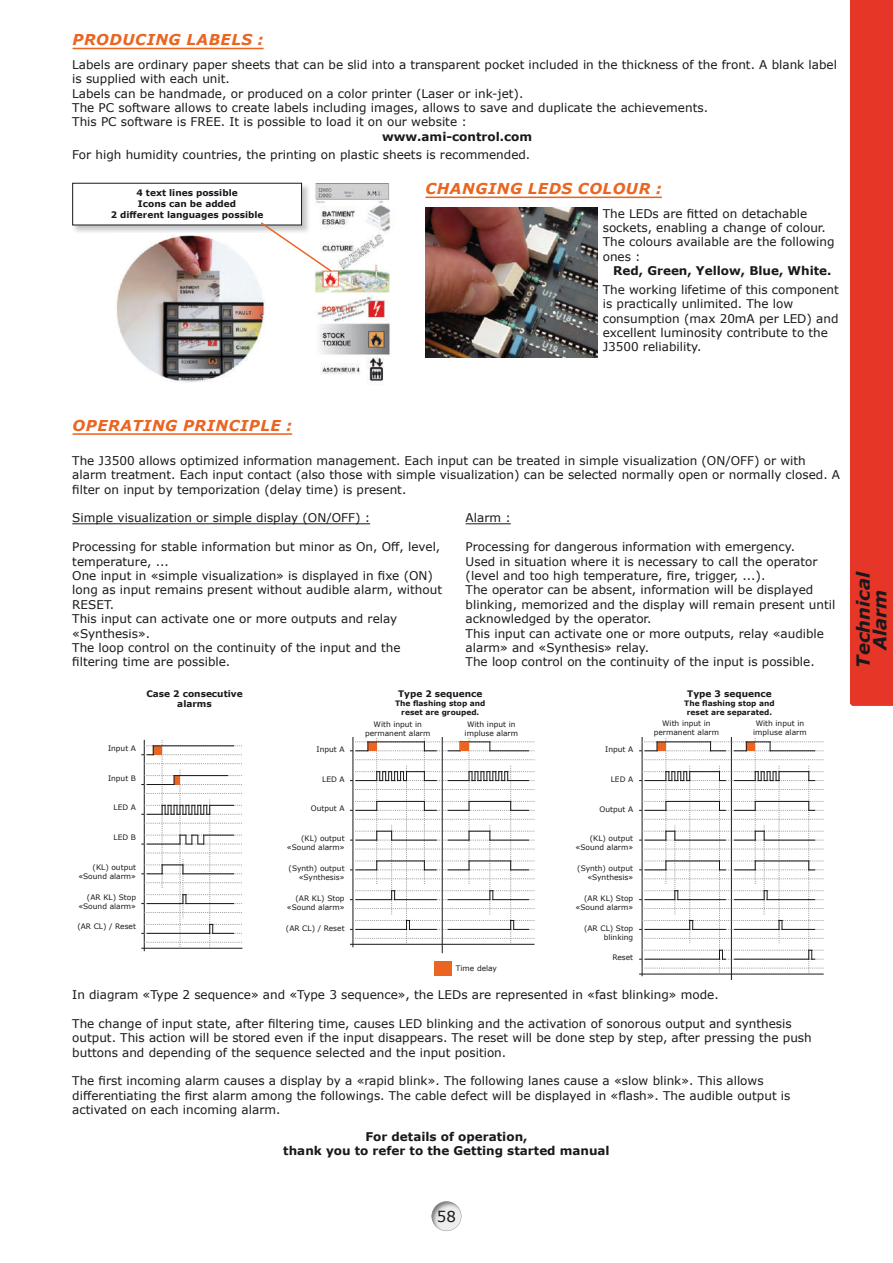
<style>
.page{position:relative;width:893px;height:1263px;background:#fff}
.page>*{position:absolute;margin:0;border:0;box-sizing:border-box;transform-origin:0 0}
.t1{font:italic 700 18px/16.5px "Verdana";color:#1a181c;text-align:center}
.t2{font:italic 700 15px "Verdana";letter-spacing:.035em;color:#ea6521}
.t3{font:15px "Verdana";color:#1a181c}
.t4{font:12px/14.4px "Verdana";color:#1a181c}
.t5{font:700 12px/14.4px "Verdana";color:#1a181c;text-align:center}
.t6{font:700 9px/10.8px "Verdana";color:#1a181c;text-align:center}
.t7{font:7.5px/9px "Verdana";color:#1a181c;text-align:right}
.t8{font:700 7.5px/9px "Verdana";color:#1a181c;text-align:center}
</style>
<div class="page">
<img style="left:432px;top:1201px;width:29px;height:30px">
<div style="left:850px;top:0;width:43px;height:706px;background:#e53627"></div>
<hr style="left:144px;top:740px;width:1px;height:211px;background:#1a181c">
<hr style="left:141px;top:948px;width:101px;height:1px;background:#1a181c">
<svg style="left:141px;top:740px;width:101px;height:208px"></svg>
<hr style="left:353px;top:737px;width:1px;height:210px;background:#1a181c">
<hr style="left:350px;top:944px;width:184px;height:1px;background:#1a181c">
<hr style="left:442px;top:737px;width:1px;height:216px;background:#1a181c">
<svg style="left:350px;top:737px;width:184px;height:207px"></svg>
<hr style="left:642px;top:737px;width:1px;height:239px;background:#1a181c">
<hr style="left:639px;top:974px;width:185px;height:1px;background:#1a181c">
<hr style="left:731px;top:737px;width:1px;height:242px;background:#1a181c">
<svg style="left:639px;top:737px;width:185px;height:237px"></svg>
<img style="left:315px;top:184px;width:76px;height:198px">
<img style="left:116px;top:235px;width:149px;height:148px">
<img style="left:72px;top:182px;width:237px;height:50px">
<div style="left:73px;top:183px;width:229px;height:42px;background:#fff"></div>
<svg style="left:260px;top:221px;width:73px;height:52px"></svg>
<img style="left:425px;top:208px;width:172px;height:149px">
<hr style="left:72px;top:523px;width:298px;height:1px;background:#1a181c">
<hr style="left:466px;top:523px;width:45px;height:1px;background:#1a181c">
<div style="left:435px;top:961px;width:17px;height:14px;background:#ea6521"></div>
<hr style="left:73px;top:48px;width:191px;height:1px;background:#ea6521">
<hr style="left:425px;top:197px;width:237px;height:1px;background:#ea6521">
<hr style="left:73px;top:433px;width:219px;height:2px;background:#ea6521">
<p class="t2" style="left:73px;top:29px;width:193px">PRODUCING LABELS :</p>
<p class="t4" style="left:72px;top:57px;width:766px">Labels are ordinary paper sheets that can be slid into a transparent pocket included in the thickness of the front. A blank label is supplied with each unit.<br>Labels can be handmade, or produced on a color printer (Laser or ink-jet).<br>The PC software allows to create labels including images, allows to save and duplicate the achievements.<br>This PC software is FREE. It is possible to load it on our website :</p>
<p class="t5" style="left:382px;top:129px;width:152px">www.ami-control.com</p>
<p class="t4" style="left:72px;top:148px;width:460px">For high humidity countries, the printing on plastic sheets is recommended.</p>
<p class="t6" style="left:111px;top:187px;width:154px">4 text lines possible<br>Icons can be added<br>2 different languages possible</p>
<p class="t2" style="left:425px;top:178px;width:238px">CHANGING LEDS COLOUR :</p>
<p class="t4" style="left:603px;top:206px;width:233px">The LEDs are fitted on detachable sockets, enabling a change of colour.<br>The colours available are the following ones :</p>
<p class="t5" style="left:613px;top:263px;width:220px">Red, Green, Yellow, Blue, White.</p>
<p class="t4" style="left:603px;top:282px;width:238px">The working lifetime of this component is practically unlimited. The low consumption (max 20mA per LED) and excellent luminosity contribute to the J3500 reliability.</p>
<p class="t2" style="left:73px;top:415px;width:221px">OPERATING PRINCIPLE :</p>
<p class="t4" style="left:72px;top:453px;width:769px">The J3500 allows optimized information management. Each input can be treated in simple visualization (ON/OFF) or with alarm treatment. Each input contact (also those with simple visualization) can be selected normally open or normally closed. A filter on input by temporization (delay time) is present.</p>
<p class="t4" style="left:72px;top:511px;width:299px">Simple visualization or simple display (ON/OFF) :</p>
<p class="t4" style="left:72px;top:539px;width:371px">Processing for stable information but minor as On, Off, level, temperature, ...<br>One input in «simple visualization» is displayed in fixe (ON) long as input remains present without audible alarm, without RESET.<br>This input can activate one or more outputs and relay «Synthesis».<br>The loop control on the continuity of the input and the filtering time are possible.</p>
<p class="t4" style="left:466px;top:511px;width:47px">Alarm :</p>
<p class="t4" style="left:466px;top:539px;width:371px">Processing for dangerous information with emergency.<br>Used in situation where it is necessary to call the operator (level and too high temperature, fire, trigger, ...).<br>The operator can be absent, information will be displayed blinking, memorized and the display will remain present until acknowledged by the operator.<br>This input can activate one or more outputs, relay «audible alarm» and «Synthesis» relay.<br>The loop control on the continuity of the input is possible.</p>
<p class="t6" style="left:146px;top:688px;width:98px">Case 2 consecutive alarms</p>
<p class="t7" style="left:108px;top:743px;width:30px">Input A</p>
<p class="t7" style="left:317px;top:744px;width:30px">Input A</p>
<p class="t7" style="left:108px;top:773px;width:30px">Input B</p>
<p class="t7" style="left:322px;top:774px;width:24px">LED A</p>
<p class="t7" style="left:114px;top:803px;width:24px">LED A</p>
<p class="t7" style="left:311px;top:804px;width:35px">Output A</p>
<p class="t7" style="left:114px;top:833px;width:24px">LED B</p>
<p class="t7" style="left:287px;top:834px;width:59px">(KL) output «Sound alarm»</p>
<p class="t7" style="left:78px;top:862px;width:59px">(KL) output «Sound alarm»</p>
<p class="t7" style="left:289px;top:864px;width:57px">(Synth) output «Synthesis»</p>
<p class="t7" style="left:78px;top:892px;width:59px">(AR KL) Stop «Sound alarm»</p>
<p class="t7" style="left:287px;top:893px;width:59px">(AR KL) Stop «Sound alarm»</p>
<p class="t7" style="left:77px;top:922px;width:60px">(AR CL) / Reset</p>
<p class="t7" style="left:286px;top:923px;width:60px">(AR CL) / Reset</p>
<p class="t6" style="left:398px;top:688px;width:86px">Type 2 sequence</p>
<p class="t8" style="left:395px;top:698px;width:92px">The flashing stop and reset are grouped.</p>
<p class="t6" style="left:687px;top:688px;width:86px">Type 3 sequence</p>
<p class="t8" style="left:684px;top:698px;width:92px">The flashing stop and reset are separated.</p>
<p class="t7" style="left:365px;top:719px;width:67px;text-align:center">With input in permanent alarm</p>
<p class="t7" style="left:654px;top:719px;width:67px;text-align:center">With input in permanent alarm</p>
<p class="t7" style="left:465px;top:719px;width:55px;text-align:center">With input in impluse alarm</p>
<p class="t7" style="left:753px;top:719px;width:55px;text-align:center">With input in impluse alarm</p>
<p class="t7" style="left:605px;top:745px;width:30px">Input A</p>
<p class="t7" style="left:611px;top:774px;width:24px">LED A</p>
<p class="t7" style="left:599px;top:804px;width:35px">Output A</p>
<p class="t7" style="left:575px;top:834px;width:59px">(KL) output «Sound alarm»</p>
<p class="t7" style="left:577px;top:864px;width:57px">(Synth) output «Synthesis»</p>
<p class="t7" style="left:575px;top:894px;width:59px">(AR KL) Stop «Sound alarm»</p>
<p class="t7" style="left:584px;top:923px;width:51px">(AR CL) Stop blinking</p>
<p class="t7" style="left:612px;top:953px;width:22px">Reset</p>
<p class="t7" style="left:456px;top:963px;width:43px">Time delay</p>
<p class="t4" style="left:72px;top:987px;width:648px">In diagram «Type 2 sequence» and «Type 3 sequence», the LEDs are represented in «fast blinking» mode.</p>
<p class="t4" style="left:72px;top:1016px;width:741px">The change of input state, after filtering time, causes LED blinking and the activation of sonorous output and synthesis output. This action will be stored even if the input disappears. The reset will be done step by step, after pressing the push buttons and depending of the sequence selected and the input position.</p>
<p class="t4" style="left:72px;top:1074px;width:720px">The first incoming alarm causes a display by a «rapid blink». The following lanes cause a «slow blink». This allows differentiating the first alarm among the followings. The cable defect will be displayed in «flash». The audible output is activated on each incoming alarm.</p>
<p class="t5" style="left:283px;top:1129px;width:328px">For details of operation,<br>thank you to refer to the Getting started manual</p>
<h1 class="t1" style="left:855px;top:667px;width:97px;rotate:-90deg">Technical<br>Alarm</h1>
<p class="t3" style="left:437px;top:1206px;width:21px">58</p>
</div>
